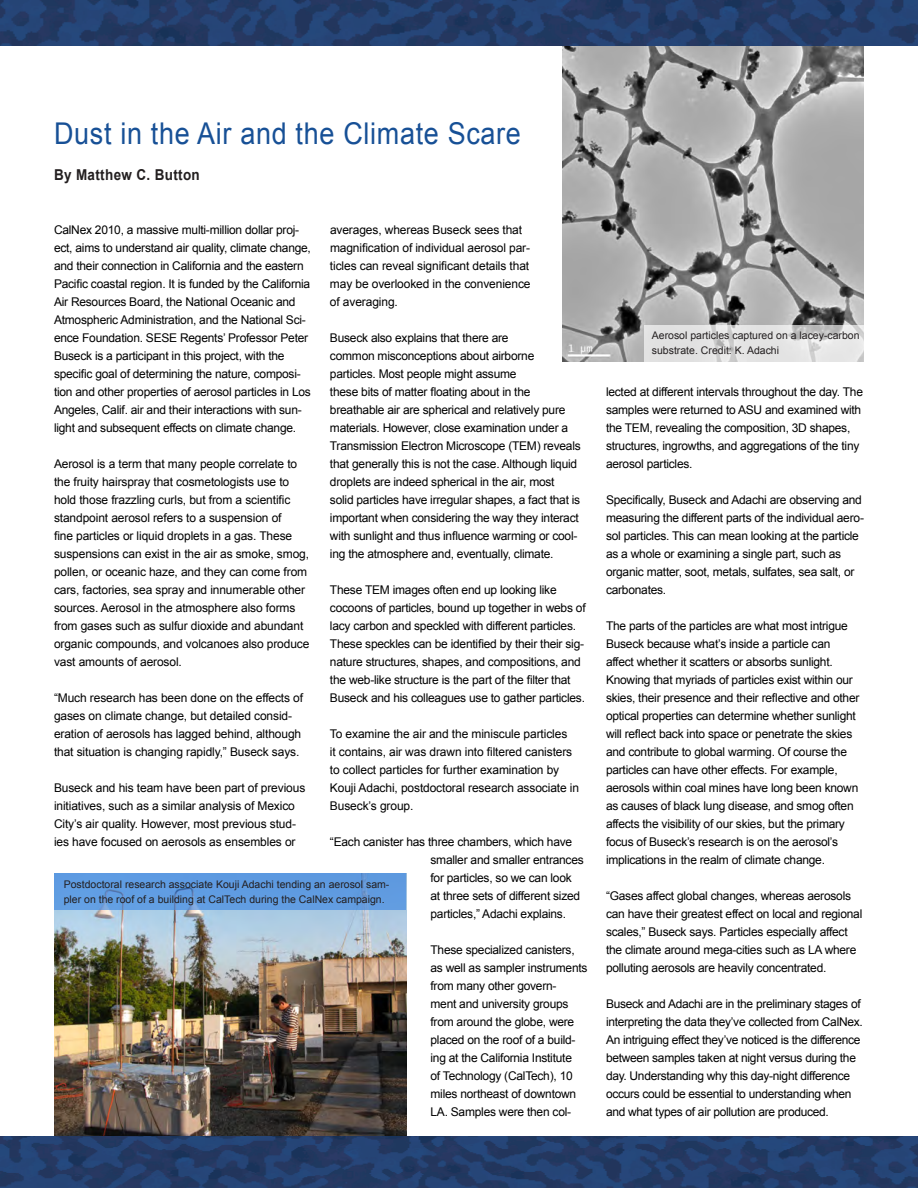
<style>
.page{position:relative;width:918px;height:1188px;background:#fff}
.page>*{position:absolute;margin:0;border:0;box-sizing:border-box;transform-origin:0 0}
.t1{font:30px "Arial";letter-spacing:.025em;color:#175096;scale:.9 1}
.t2{font:700 15px "Arial";letter-spacing:.025em;color:#231f20;scale:.9 1}
.Body{font:12px/18px "Arial";letter-spacing:-.02em;color:#000}
.t3{font:10.5px/15px "Arial";color:#231f20}
</style>
<div class="page">
<img style="left:54px;top:873px;width:352px;height:264px">
<img style="left:562px;top:45px;width:302px;height:316px">
<img style="left:0;top:1137px;width:918px;height:51px">
<img style="left:0;top:0;width:918px;height:45px">
<div style="left:54px;top:874px;width:352px;height:36px;background:#609ce2"></div>
<svg style="left:644px;top:325px;width:220px;height:37px;background:#dfdfdf"></svg>
<p class="t1" style="left:54px;top:114px;width:520px">Dust in the Air and the Climate Scare</p>
<p class="t2" style="left:54px;top:165px;width:164px">By Matthew C. Button</p>
<p class="Body" style="left:54px;top:221px;width:258px">CalNex 2010, a massive multi-million dollar proj&shy;ect, aims to understand air quality, climate change, and their connection in California and the eastern Pacific coastal region. It is funded by the California Air Resources Board, the National Oceanic and Atmospheric Administration, and the National Sci&shy;ence Foundation. SESE Regents’ Professor Peter Buseck is a participant in this project, with the specific goal of determining the nature, composi&shy;tion and other properties of aerosol particles in Los Angeles, Calif. air and their interactions with sun&shy;light and subsequent effects on climate change.</p>
<p class="Body" style="left:54px;top:455px;width:257px">Aerosol is a term that many people correlate to the fruity hairspray that cosmetologists use to hold those frazzling curls, but from a scientific standpoint aerosol refers to a suspension of<br>fine particles or liquid droplets in a gas. These suspensions can exist in the air as smoke, smog, pollen, or oceanic haze, and they can come from cars, factories, sea spray and innumerable other sources. Aerosol in the atmosphere also forms from gases such as sulfur dioxide and abundant organic compounds, and volcanoes also produce vast amounts of aerosol.</p>
<p class="Body" style="left:54px;top:689px;width:251px">“Much research has been done on the effects of gases on climate change, but detailed consid&shy;eration of aerosols has lagged behind, although that situation is changing rapidly,” Buseck says.</p>
<p class="Body" style="left:54px;top:779px;width:253px">Buseck and his team have been part of previous initiatives, such as a similar analysis of Mexico City’s air quality. However, most previous stud&shy;ies have focused on aerosols as ensembles or</p>
<p class="Body" style="left:330px;top:221px;width:202px">averages, whereas Buseck sees that magnification of individual aerosol par&shy;ticles can reveal significant details that may be overlooked in the convenience of averaging.</p>
<p class="Body" style="left:330px;top:329px;width:252px">Buseck also explains that there are<br>common misconceptions about airborne particles. Most people might assume<br>these bits of matter floating about in the breathable air are spherical and relatively pure materials. However, close examination under a Transmission Electron Microscope (TEM) reveals that generally this is not the case. Although liquid droplets are indeed spherical in the air, most solid particles have irregular shapes, a fact that is important when considering the way they interact with sunlight and thus influence warming or cool&shy;ing the atmosphere and, eventually, climate.</p>
<p class="Body" style="left:330px;top:581px;width:257px">These TEM images often end up looking like cocoons of particles, bound up together in webs of lacy carbon and speckled with different particles.<br>These speckles can be identified by their their sig&shy;nature structures, shapes, and compositions, and the web-like structure is the part of the filter that Buseck and his colleagues use to gather particles.</p>
<p class="Body" style="left:330px;top:725px;width:251px">To examine the air and the miniscule particles<br>it contains, air was drawn into filtered canisters to collect particles for further examination by Kouji Adachi, postdoctoral research associate in Buseck’s group.</p>
<p class="Body" style="left:430px;top:833px;width:155px;text-indent:-101px">“Each canister has three chambers, which have smaller and smaller entrances for particles, so we can look at three sets of different sized particles,” Adachi explains.</p>
<p class="Body" style="left:430px;top:941px;width:159px">These specialized canisters, as well as sampler instruments from many other govern-<br>ment and university groups from around the globe, were placed on the roof of a build&shy;ing at the California Institute<br>of Technology (CalTech), 10 miles northeast of downtown<br>LA. Samples were then col-</p>
<p class="t3" style="left:64px;top:877px;width:327px">Postdoctoral research associate Kouji Adachi tending an aerosol sam&shy;pler on the roof of a building at CalTech during the CalNex campaign.</p>
<p class="t3" style="left:652px;top:328px;width:209px">Aerosol particles captured on a lacey-carbon substrate. Credit: K. Adachi</p>
<p class="Body" style="left:606px;top:383px;width:259px">lected at different intervals throughout the day. The samples were returned to ASU and examined with the TEM, revealing the composition, 3D shapes, structures, ingrowths, and aggregations of the tiny aerosol particles.</p>
<p class="Body" style="left:606px;top:491px;width:259px">Specifically, Buseck and Adachi are observing and measuring the different parts of the individual aero&shy;sol particles. This can mean looking at the particle as a whole or examining a single part, such as organic matter, soot, metals, sulfates, sea salt, or carbonates.</p>
<p class="Body" style="left:606px;top:617px;width:255px">The parts of the particles are what most intrigue Buseck because what’s inside a particle can affect whether it scatters or absorbs sunlight.<br>Knowing that myriads of particles exist within our skies, their presence and their reflective and other optical properties can determine whether sunlight will reflect back into space or penetrate the skies and contribute to global warming. Of course the particles can have other effects. For example, aerosols within coal mines have long been known as causes of black lung disease, and smog often affects the visibility of our skies, but the primary focus of Buseck’s research is on the aerosol’s implications in the realm of climate change.</p>
<p class="Body" style="left:606px;top:887px;width:258px">“Gases affect global changes, whereas aerosols can have their greatest effect on local and regional scales,” Buseck says. Particles especially affect the climate around mega-cities such as LA where polluting aerosols are heavily concentrated.</p>
<p class="Body" style="left:606px;top:995px;width:258px">Buseck and Adachi are in the preliminary stages of interpreting the data they’ve collected from CalNex.<br>An intriguing effect they’ve noticed is the difference between samples taken at night versus during the day. Understanding why this day-night difference occurs could be essential to understanding when and what types of air pollution are produced.</p>
</div>
